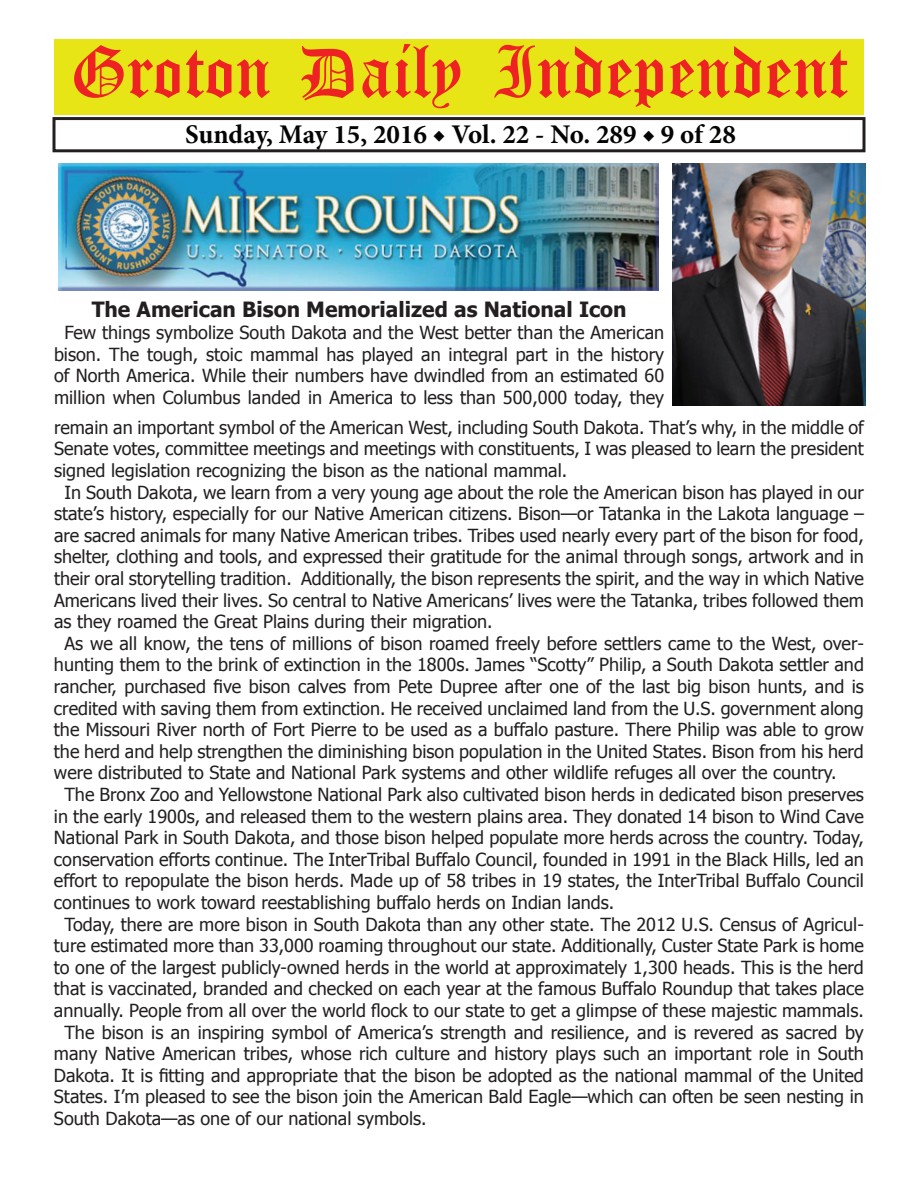
<style>
.page{position:relative;width:918px;height:1188px;background:#fff}
.page>*{position:absolute;margin:0;border:0;box-sizing:border-box;transform-origin:0 0}
.t1{font:54px "Old English Five";color:#ee2123}
.t2{font:700 27px "Minion Pro";color:#040503}
.t3{font:700 21px "Tahoma";color:#231f20}
.t4{font:18px/21.6px "Tahoma";color:#231f20;text-align:center}
</style>
<div class="page">
<div style="left:52px;top:117px;width:814px;height:35px;border:3px solid #231f20"></div>
<div style="left:54px;top:40px;width:810px;height:75px;background:#e7e515"></div>
<img style="left:672px;top:164px;width:194px;height:241px">
<img style="left:58px;top:164px;width:601px;height:127px">
<h1 class="t1" style="left:70px;top:47px;width:779px">Groton Daily Independent</h1>
<h2 class="t2" style="left:185px;top:116px;width:552px">Sunday, May 15, 2016 ◆ Vol. 22 - No. 289 ◆ 9 of 28</h2>
<p class="t3" style="left:92px;top:295px;width:536px">The American Bison Memorialized as National Icon</p>
<p class="t4" style="left:54px;top:321px;width:612px">Few things symbolize South Dakota and the West better than the American bison. The tough, stoic mammal has played an integral part in the history of North America. While their numbers have dwindled from an estimated 60 million when Columbus landed in America to less than 500,000 today, they</p>
<p class="t4" style="left:54px;top:416px;width:811px">remain an important symbol of the American West, including South Dakota. That’s why, in the middle of</p>
<p class="t4" style="left:54px;top:437px;width:811px">Senate votes, committee meetings and meetings with constituents, I was pleased to learn the president</p>
<p class="t4" style="left:54px;top:459px;width:515px">signed legislation recognizing the bison as the national mammal.</p>
<p class="t4" style="left:64px;top:481px;width:801px">In South Dakota, we learn from a very young age about the role the American bison has played in our</p>
<p class="t4" style="left:54px;top:502px;width:811px">state’s history, especially for our Native American citizens. Bison—or Tatanka in the Lakota language –</p>
<p class="t4" style="left:54px;top:524px;width:812px">are sacred animals for many Native American tribes. Tribes used nearly every part of the bison for food,</p>
<p class="t4" style="left:54px;top:545px;width:812px">shelter, clothing and tools, and expressed their gratitude for the animal through songs, artwork and in</p>
<p class="t4" style="left:54px;top:567px;width:811px">their oral storytelling tradition. Additionally, the bison represents the spirit, and the way in which Native</p>
<p class="t4" style="left:54px;top:589px;width:812px">Americans lived their lives. So central to Native Americans’ lives were the Tatanka, tribes followed them</p>
<p class="t4" style="left:54px;top:610px;width:440px">as they roamed the Great Plains during their migration.</p>
<p class="t4" style="left:64px;top:632px;width:801px">As we all know, the tens of millions of bison roamed freely before settlers came to the West, over-</p>
<p class="t4" style="left:54px;top:653px;width:811px">hunting them to the brink of extinction in the 1800s. James “Scotty” Philip, a South Dakota settler and</p>
<p class="t4" style="left:54px;top:675px;width:811px">rancher, purchased five bison calves from Pete Dupree after one of the last big bison hunts, and is</p>
<p class="t4" style="left:54px;top:697px;width:811px">credited with saving them from extinction. He received unclaimed land from the U.S. government along</p>
<p class="t4" style="left:54px;top:718px;width:811px">the Missouri River north of Fort Pierre to be used as a buffalo pasture. There Philip was able to grow</p>
<p class="t4" style="left:54px;top:740px;width:811px">the herd and help strengthen the diminishing bison population in the United States. Bison from his herd</p>
<p class="t4" style="left:54px;top:761px;width:784px">were distributed to State and National Park systems and other wildlife refuges all over the country.</p>
<p class="t4" style="left:64px;top:783px;width:801px">The Bronx Zoo and Yellowstone National Park also cultivated bison herds in dedicated bison preserves</p>
<p class="t4" style="left:54px;top:805px;width:811px">in the early 1900s, and released them to the western plains area. They donated 14 bison to Wind Cave</p>
<p class="t4" style="left:54px;top:826px;width:811px">National Park in South Dakota, and those bison helped populate more herds across the country. Today,</p>
<p class="t4" style="left:54px;top:848px;width:812px">conservation efforts continue. The InterTribal Buffalo Council, founded in 1991 in the Black Hills, led an</p>
<p class="t4" style="left:54px;top:869px;width:811px">effort to repopulate the bison herds. Made up of 58 tribes in 19 states, the InterTribal Buffalo Council</p>
<p class="t4" style="left:54px;top:891px;width:562px">continues to work toward reestablishing buffalo herds on Indian lands.</p>
<p class="t4" style="left:64px;top:913px;width:801px">Today, there are more bison in South Dakota than any other state. The 2012 U.S. Census of Agricul-</p>
<p class="t4" style="left:54px;top:934px;width:811px">ture estimated more than 33,000 roaming throughout our state. Additionally, Custer State Park is home</p>
<p class="t4" style="left:54px;top:956px;width:811px">to one of the largest publicly-owned herds in the world at approximately 1,300 heads. This is the herd</p>
<p class="t4" style="left:54px;top:977px;width:811px">that is vaccinated, branded and checked on each year at the famous Buffalo Roundup that takes place</p>
<p class="t4" style="left:54px;top:999px;width:811px">annually. People from all over the world flock to our state to get a glimpse of these majestic mammals.</p>
<p class="t4" style="left:64px;top:1021px;width:801px">The bison is an inspiring symbol of America’s strength and resilience, and is revered as sacred by</p>
<p class="t4" style="left:54px;top:1042px;width:811px">many Native American tribes, whose rich culture and history plays such an important role in South</p>
<p class="t4" style="left:54px;top:1064px;width:811px">Dakota. It is fitting and appropriate that the bison be adopted as the national mammal of the United</p>
<p class="t4" style="left:54px;top:1085px;width:811px">States. I’m pleased to see the bison join the American Bald Eagle—which can often be seen nesting in</p>
<p class="t4" style="left:54px;top:1107px;width:374px">South Dakota—as one of our national symbols.</p>
</div>
